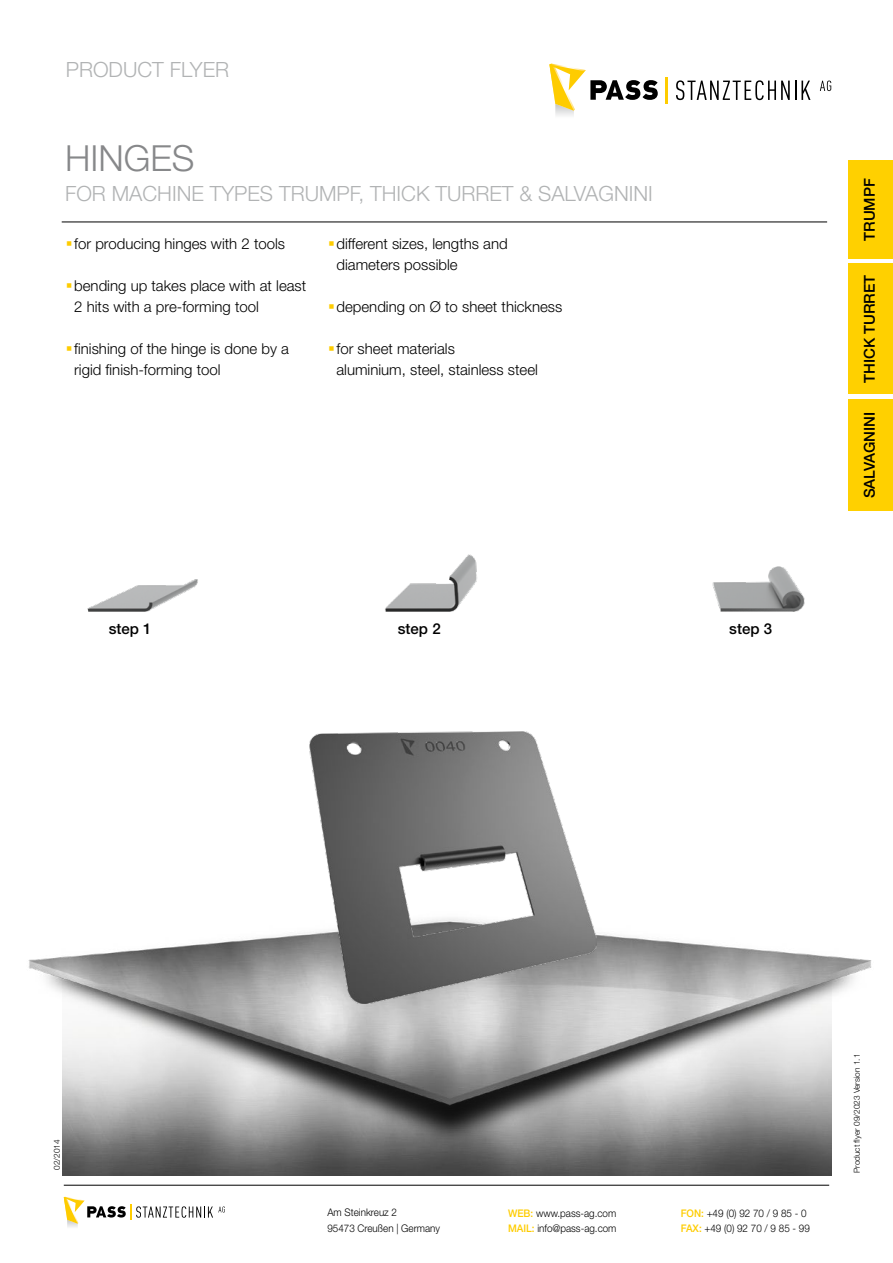
<style>
.page{position:relative;width:893px;height:1263px;background:#fff}
.page>*{position:absolute;margin:0;border:0;box-sizing:border-box;transform-origin:0 0}
.t1{font:300 36px "Helvetica Neue LT Std";color:#87888a}
.t2{font:300 21px "Helvetica Neue LT Std";color:#b1b3b4}
.t3{font:300 15px/21px "Helvetica Neue LT Std";color:#000}
.t4{font:500 15px "Helvetica Neue LT Std";color:#000}
.t5{font:300 10.5px/15px "Helvetica Neue LT Std";color:#000;scale:.94 1}
.t6{font:300 8.25px "Helvetica Neue LT Std";color:#000}
.s1{font-weight:500;color:#fecc00}
</style>
<div class="page">
<svg style="left:64px;top:1197px;width:161px;height:30px"></svg>
<svg style="left:676px;top:80px;width:134px;height:20px"></svg>
<svg style="left:820px;top:81px;width:11px;height:10px"></svg>
<svg style="left:549px;top:64px;width:109px;height:47px"></svg>
<hr style="left:665px;top:77px;width:2px;height:27px;background:#fecc00">
<div style="left:848px;top:161px;width:45px;height:98px;background:#ffd000"></div>
<div style="left:848px;top:264px;width:45px;height:130px;background:#ffd000"></div>
<div style="left:848px;top:399px;width:45px;height:111px;background:#ffd000"></div>
<hr style="left:64px;top:1185px;width:765px;height:1px;background:#000">
<img style="left:62px;top:1166px;width:770px;height:9px">
<img style="left:28px;top:748px;width:844px;height:418px">
<hr style="left:62px;top:222px;width:765px;height:1px;background:#000">
<img style="left:87px;top:554px;width:718px;height:58px">
<img style="left:310px;top:731px;width:286px;height:272px">
<h2 class="t2" style="left:66px;top:56px;width:165px">PRODUCT FLYER</h2>
<h1 class="t1" style="left:65px;top:136px;width:131px">HINGES</h1>
<h2 class="t2" style="left:65px;top:181px;width:589px">FOR MACHINE TYPES TRUMPF, THICK TURRET &amp; SALVAGNINI</h2>
<p class="t3" style="left:74px;top:233px;width:212px">for producing hinges with 2 tools</p>
<p class="t3" style="left:74px;top:275px;width:233px">bending up takes place with at least<br>2 hits with a pre-forming tool</p>
<p class="t3" style="left:74px;top:338px;width:216px">finishing of the hinge is done by a rigid finish-forming tool</p>
<p class="t3" style="left:336px;top:233px;width:173px">different sizes, lengths and diameters possible</p>
<p class="t3" style="left:336px;top:296px;width:227px">depending on Ø to sheet thickness</p>
<p class="t3" style="left:336px;top:338px;width:203px">for sheet materials<br>aluminium, steel, stainless steel</p>
<p class="t4" style="left:109px;top:620px;width:44px">step 1</p>
<p class="t4" style="left:398px;top:620px;width:44px">step 2</p>
<p class="t4" style="left:729px;top:620px;width:44px">step 3</p>
<p class="t4" style="left:860px;top:241px;width:64px;rotate:-90deg">TRUMPF</p>
<p class="t4" style="left:860px;top:383px;width:110px;rotate:-90deg">THICK TURRET</p>
<p class="t4" style="left:860px;top:498px;width:88px;rotate:-90deg">SALVAGNINI</p>
<p class="t6" style="left:52px;top:1170px;width:32px;rotate:-90deg">02/2014</p>
<p class="t5" style="left:327px;top:1205px;width:121px">Am Steinkreuz 2<br>95473 Creußen | Germany</p>
<p class="t5" style="left:508px;top:1205px;width:117px"><span class="s1">WEB:</span> www.pass-ag.com<br><span class="s1">MAIL:</span> info@pass-ag.com</p>
<p class="t5" style="left:681px;top:1205px;width:139px"><span class="s1">FON:</span> +49 (0) 92 70 / 9 85 - 0<br><span class="s1">FAX:</span> +49 (0) 92 70 / 9 85 - 99</p>
<p class="t6" style="left:852px;top:1173px;width:121px;rotate:-90deg">Product flyer 09/2023 Version 1.1</p>
</div>
